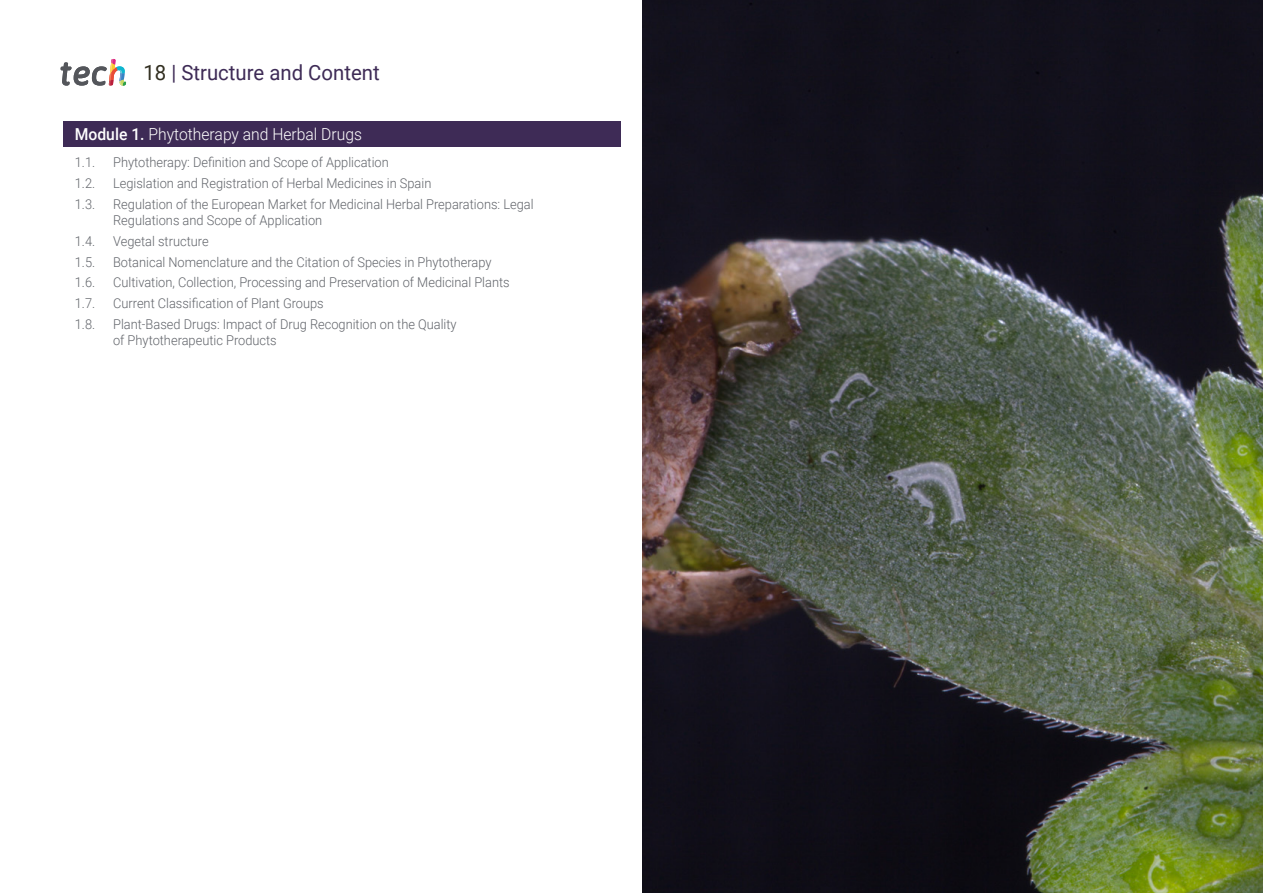
<style>
.page{position:relative;width:1263px;height:893px;background:#fff}
.page>*{position:absolute;margin:0;border:0;box-sizing:border-box;transform-origin:0 0}
.t1{font:21px "Roboto";color:#3e2b56}
.t2{font:300 16.5px "Roboto";color:#fff;scale:.95 1}
.t3{font:300 13.5px/16.5px "Roboto";color:#61646a;scale:.95 1}
.s1{color:#312e20}
.s2{font-weight:500}
</style>
<div class="page">
<img style="left:642px;top:0;width:621px;height:893px">
<div style="left:64px;top:121px;width:557px;height:25px;background:#3e2b56"></div>
<svg style="left:61px;top:59px;width:65px;height:27px"></svg>
<h1 class="t1" style="left:144px;top:57px;width:238px"><span class="s1">18</span> | Structure and Content</h1>
<p class="t2" style="left:75px;top:123px;width:304px"><span class="s2">Module 1.</span> Phytotherapy and Herbal Drugs</p>
<p class="t3" style="left:75px;top:154px;width:23px">1.1.</p>
<p class="t3" style="left:113px;top:154px;width:292px">Phytotherapy: Definition and Scope of Application</p>
<p class="t3" style="left:75px;top:174px;width:23px">1.2.</p>
<p class="t3" style="left:113px;top:174px;width:337px">Legislation and Registration of Herbal Medicines in Spain</p>
<p class="t3" style="left:75px;top:195px;width:23px">1.3.</p>
<p class="t3" style="left:113px;top:195px;width:444px">Regulation of the European Market for Medicinal Herbal Preparations: Legal<br>Regulations and Scope of Application</p>
<p class="t3" style="left:75px;top:232px;width:23px">1.4.</p>
<p class="t3" style="left:113px;top:232px;width:102px">Vegetal structure</p>
<p class="t3" style="left:75px;top:253px;width:23px">1.5.</p>
<p class="t3" style="left:113px;top:253px;width:400px">Botanical Nomenclature and the Citation of Species in Phytotherapy</p>
<p class="t3" style="left:75px;top:274px;width:23px">1.6.</p>
<p class="t3" style="left:113px;top:274px;width:419px">Cultivation, Collection, Processing and Preservation of Medicinal Plants</p>
<p class="t3" style="left:75px;top:295px;width:23px">1.7.</p>
<p class="t3" style="left:113px;top:295px;width:223px">Current Classification of Plant Groups</p>
<p class="t3" style="left:75px;top:315px;width:23px">1.8.</p>
<p class="t3" style="left:113px;top:315px;width:363px">Plant-Based Drugs: Impact of Drug Recognition on the Quality of Phytotherapeutic Products</p>
</div>
